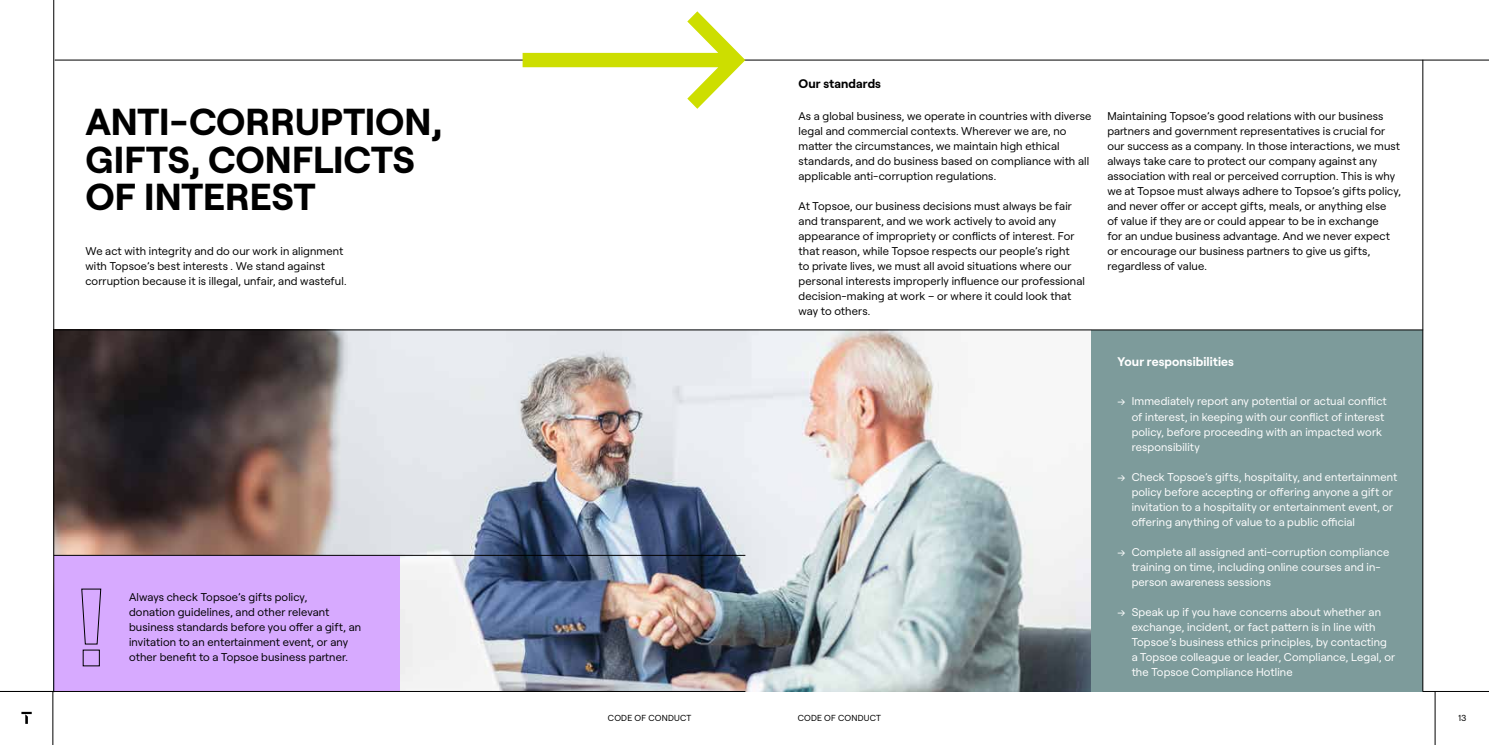
<style>
.page{position:relative;width:1489px;height:745px;background:#fff}
.page>*{position:absolute;margin:0;border:0;box-sizing:border-box;transform-origin:0 0}
.t1{font:700 37.5px/37.5px "Roobert PRO";color:#000}
.t2{font:700 12.5px "Roobert PRO";letter-spacing:.005em;color:#fff}
.t3{font:700 12.5px "Roobert PRO";letter-spacing:.01em;color:#000}
.t4{font:11.25px/15px "Roobert PRO";letter-spacing:.01em;color:#000}
.t5{font:11.25px/15px "Roobert PRO";letter-spacing:.01em;color:#fff}
.t6{font:8.75px "Roobert PRO";letter-spacing:.03em;color:#000}
</style>
<div class="page">
<hr style="left:53px;top:691px;width:1px;height:53px;background:#000">
<hr style="left:744px;top:690px;width:744px;height:1px;background:#000">
<hr style="left:1434px;top:691px;width:1px;height:53px;background:#000">
<svg style="left:21px;top:711px;width:11px;height:12px"></svg>
<img style="left:54px;top:330px;width:1036px;height:361px">
<div style="left:54px;top:555px;width:346px;height:136px;background:#d7aaff"></div>
<svg style="left:81px;top:588px;width:21px;height:78px"></svg>
<div style="left:1090px;top:330px;width:332px;height:360px;background:#7d9b9b"></div>
<hr style="left:55px;top:329px;width:1367px;height:1px;background:#000">
<hr style="left:1422px;top:60px;width:1px;height:631px;background:#000">
<hr style="left:55px;top:60px;width:1433px;height:1px;background:#000">
<hr style="left:54px;top:554px;width:691px;height:1px;background:#000">
<svg style="left:522px;top:11px;width:223px;height:98px"></svg>
<hr style="left:0;top:690px;width:745px;height:1px;background:#000">
<hr style="left:53px;top:0;width:1px;height:691px;background:#000">
<h1 class="t1" style="left:85px;top:100px;width:358px">ANTI-CORRUPTION,<br>GIFTS, CONFLICTS<br>OF INTEREST</h1>
<p class="t4" style="left:85px;top:243px;width:262px">We act with integrity and do our work in alignment with Topsoe’s best interests . We stand against corruption because it is illegal, unfair, and wasteful.</p>
<p class="t4" style="left:129px;top:588px;width:233px">Always check Topsoe’s gifts policy,<br>donation guidelines, and other relevant business standards before you offer a gift, an invitation to an entertainment event, or any other benefit to a Topsoe business partner.</p>
<p class="t3" style="left:798px;top:73px;width:84px">Our standards</p>
<p class="t4" style="left:798px;top:108px;width:294px">As a global business, we operate in countries with diverse legal and commercial contexts. Wherever we are, no matter the circumstances, we maintain high ethical standards, and do business based on compliance with all applicable anti-corruption regulations.</p>
<p class="t4" style="left:798px;top:198px;width:288px">At Topsoe, our business decisions must always be fair and transparent, and we work actively to avoid any appearance of impropriety or conflicts of interest. For that reason, while Topsoe respects our people’s right<br>to private lives, we must all avoid situations where our personal interests improperly influence our professional decision-making at work – or where it could look that way to others.</p>
<p class="t4" style="left:1107px;top:108px;width:295px">Maintaining Topsoe’s good relations with our business partners and government representatives is crucial for our success as a company. In those interactions, we must always take care to protect our company against any association with real or perceived corruption. This is why we at Topsoe must always adhere to Topsoe’s gifts policy, and never offer or accept gifts, meals, or anything else<br>of value if they are or could appear to be in exchange<br>for an undue business advantage. And we never expect or encourage our business partners to give us gifts, regardless of value.</p>
<p class="t2" style="left:1117px;top:352px;width:118px">Your responsibilities</p>
<p class="t5" style="left:1131px;top:393px;width:257px;text-indent:-14px">→ Immediately report any potential or actual conflict of interest, in keeping with our conflict of interest policy, before proceeding with an impacted work responsibility</p>
<p class="t5" style="left:1131px;top:468px;width:267px;text-indent:-14px">→ Check Topsoe’s gifts, hospitality, and entertainment policy before accepting or offering anyone a gift or invitation to a hospitality or entertainment event, or offering anything of value to a public official</p>
<p class="t5" style="left:1131px;top:543px;width:259px;text-indent:-14px">→ Complete all assigned anti-corruption compliance training on time, including online courses and in&shy;person awareness sessions</p>
<p class="t5" style="left:1131px;top:603px;width:265px;text-indent:-14px">→ Speak up if you have concerns about whether an exchange, incident, or fact pattern is in line with Topsoe’s business ethics principles, by contacting a Topsoe colleague or leader, Compliance, Legal, or the Topsoe Compliance Hotline</p>
<p class="t6" style="left:608px;top:710px;width:85px">CODE OF CONDUCT</p>
<p class="t6" style="left:797px;top:710px;width:85px">CODE OF CONDUCT</p>
<p class="t6" style="left:1457px;top:710px;width:10px">13</p>
</div>
